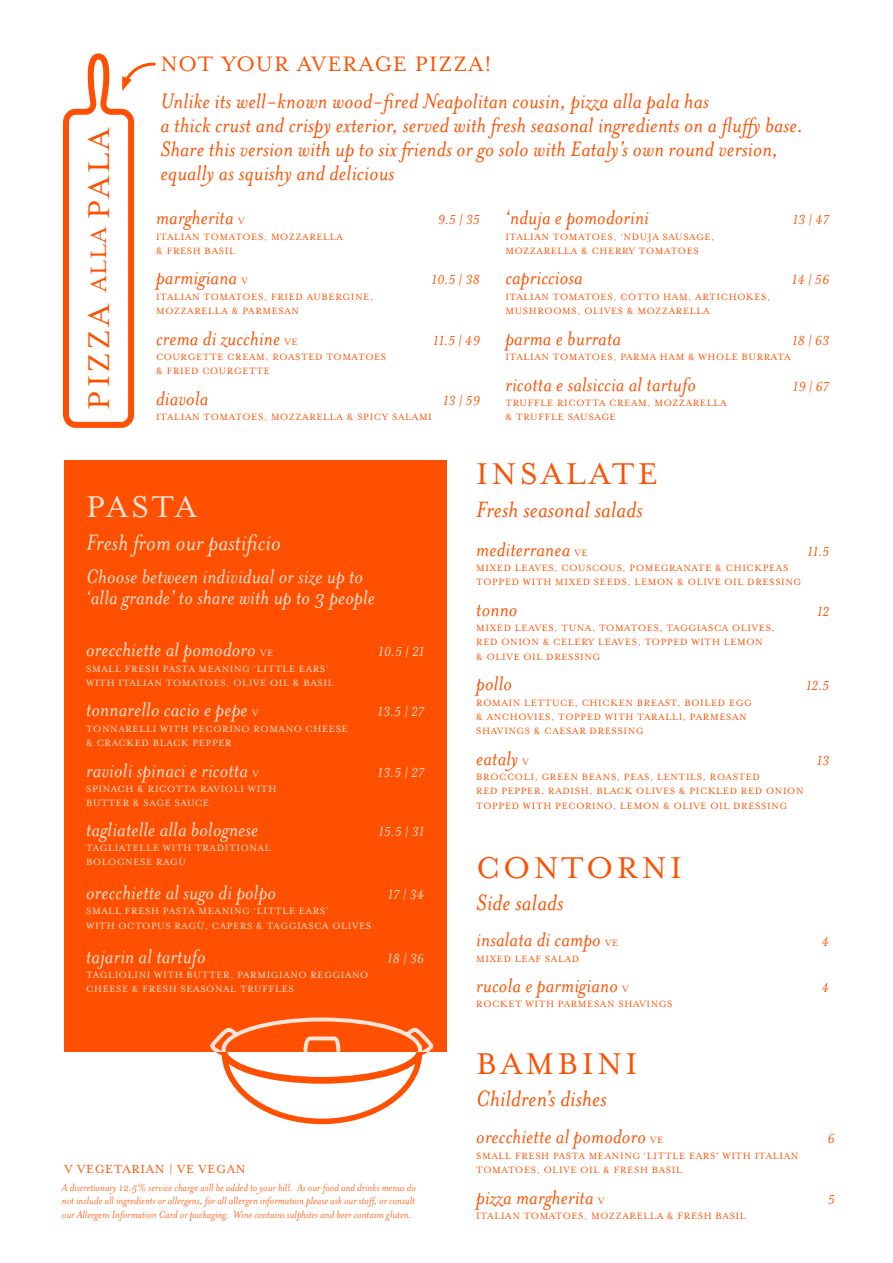
<style>
.page{position:relative;width:893px;height:1263px;background:#fff}
.page>*{position:absolute;margin:0;border:0;box-sizing:border-box;transform-origin:0 0}
.t1{font:34.5px "Mrs Eaves OT";letter-spacing:.1em;color:#fe5000}
.t2{font:34.5px "Mrs Eaves OT";letter-spacing:.065em;color:#ffe5d9}
.t3{font:italic 25.5px "Mrs Eaves OT";letter-spacing:.01em;color:#fe5000}
.t4{font:italic 25.5px "Mrs Eaves OT";letter-spacing:.01em;color:#ffe5d9}
.t5{font:italic 24px/24px "Mrs Eaves OT";letter-spacing:.01em;color:#fe5000}
.t6{font:24px "Mrs Eaves OT";letter-spacing:.05em;color:#fe5000}
.t7{font:italic 22.5px "Mrs Eaves OT";letter-spacing:.01em;color:#fe5000}
.t8{font:italic 22.5px/21px "Mrs Eaves OT";letter-spacing:.01em;color:#ffe5d9}
.t9{font:italic 15px "Mrs Eaves OT";letter-spacing:.01em;color:#fe5000}
.t10{font:italic 15px "Mrs Eaves OT";letter-spacing:.01em;color:#ffe5d9}
.t11{font:13.5px "Mrs Eaves OT";letter-spacing:.05em;color:#fe5000}
.t12{font:italic 12px/13.5px "Mrs Eaves OT";color:#fe6e2b;text-align:justify}
.t13{font:10.5px/14.2px "Mrs Eaves OT";letter-spacing:.06em;color:#fe5000}
.t14{font:10.5px/14.2px "Mrs Eaves OT";letter-spacing:.06em;color:#ffe5d9}
.s1{font-size:25.5px}
.s2{font-style:normal;font-size:10.5px}
</style>
<div class="page">
<div style="left:64px;top:461px;width:382px;height:591px;background:#fe5000"></div>
<svg style="left:210px;top:1017px;width:223px;height:108px"></svg>
<svg style="left:63px;top:53px;width:93px;height:375px"></svg>
<p class="t1" style="left:79px;top:410px;width:285px;rotate:-90deg">PIZZA <span class="s1">ALLA</span> PALA</p>
<p class="t6" style="left:161px;top:50px;width:333px">NOT YOUR AVERAGE PIZZA!</p>
<p class="t5" style="left:161px;top:89px;width:644px">Unlike its well-known wood-fired Neapolitan cousin, pizza alla pala has<br>a thick crust and crispy exterior, served with fresh seasonal ingredients on a fluffy base.<br>Share this version with up to six friends or go solo with Eataly’s own round version, equally as squishy and delicious</p>
<p class="t7" style="left:156px;top:205px;width:90px">margherita <span class="s2">V</span></p>
<p class="t9" style="left:438px;top:212px;width:44px">9.5 | 35</p>
<p class="t13" style="left:156px;top:229px;width:188px">ITALIAN TOMATOES, MOZZARELLA &amp; FRESH BASIL</p>
<p class="t7" style="left:156px;top:266px;width:93px">parmigiana <span class="s2">V</span></p>
<p class="t9" style="left:432px;top:272px;width:50px">10.5 | 38</p>
<p class="t13" style="left:156px;top:289px;width:219px">ITALIAN TOMATOES, FRIED AUBERGINE,<br>MOZZARELLA &amp; PARMESAN</p>
<p class="t7" style="left:156px;top:326px;width:143px">crema di zucchine <span class="s2">VE</span></p>
<p class="t9" style="left:433px;top:332px;width:48px">11.5 | 49</p>
<p class="t13" style="left:156px;top:350px;width:232px">COURGETTE CREAM, ROASTED TOMATOES &amp; FRIED COURGETTE</p>
<p class="t7" style="left:156px;top:386px;width:54px">diavola</p>
<p class="t9" style="left:443px;top:392px;width:38px">13 | 59</p>
<p class="t13" style="left:156px;top:410px;width:277px">ITALIAN TOMATOES, MOZZARELLA &amp; SPICY SALAMI</p>
<p class="t7" style="left:505px;top:205px;width:145px">‘nduja e pomodorini</p>
<p class="t9" style="left:793px;top:212px;width:38px">13 | 47</p>
<p class="t13" style="left:505px;top:229px;width:211px">ITALIAN TOMATOES, ‘NDUJA SAUSAGE,<br>MOZZARELLA &amp; CHERRY TOMATOES</p>
<p class="t7" style="left:505px;top:266px;width:79px">capricciosa</p>
<p class="t9" style="left:792px;top:272px;width:39px">14 | 56</p>
<p class="t13" style="left:505px;top:289px;width:266px">ITALIAN TOMATOES, COTTO HAM, ARTICHOKES,<br>MUSHROOMS, OLIVES &amp; MOZZARELLA</p>
<p class="t7" style="left:505px;top:326px;width:117px">parma e burrata</p>
<p class="t9" style="left:792px;top:332px;width:39px">18 | 63</p>
<p class="t13" style="left:505px;top:350px;width:287px">ITALIAN TOMATOES, PARMA HAM &amp; WHOLE BURRATA</p>
<p class="t7" style="left:505px;top:372px;width:192px">ricotta e salsiccia al tartufo</p>
<p class="t9" style="left:793px;top:378px;width:38px">19 | 67</p>
<p class="t13" style="left:505px;top:396px;width:223px">TRUFFLE RICOTTA CREAM, MOZZARELLA &amp; TRUFFLE SAUSAGE</p>
<p class="t2" style="left:86px;top:487px;width:112px">PASTA</p>
<p class="t4" style="left:86px;top:528px;width:196px">Fresh from our pastificio</p>
<p class="t8" style="left:86px;top:566px;width:290px">Choose between individual or size up to ‘alla grande’ to share with up to 3 people</p>
<p class="t8" style="left:86px;top:639px;width:189px">orecchiette al pomodoro <span class="s2">VE</span></p>
<p class="t10" style="left:378px;top:644px;width:47px">10.5 | 21</p>
<p class="t14" style="left:86px;top:661px;width:249px">SMALL FRESH PASTA MEANING ‘LITTLE EARS’<br>WITH ITALIAN TOMATOES, OLIVE OIL &amp; BASIL</p>
<p class="t8" style="left:86px;top:699px;width:174px">tonnarello cacio e pepe <span class="s2">V</span></p>
<p class="t10" style="left:378px;top:704px;width:48px">13.5 | 27</p>
<p class="t14" style="left:86px;top:721px;width:263px">TONNARELLI WITH PECORINO ROMANO CHEESE &amp; CRACKED BLACK PEPPER</p>
<p class="t8" style="left:86px;top:760px;width:174px">ravioli spinaci e ricotta <span class="s2">V</span></p>
<p class="t10" style="left:378px;top:764px;width:48px">13.5 | 27</p>
<p class="t14" style="left:86px;top:782px;width:192px">SPINACH &amp; RICOTTA RAVIOLI WITH<br>BUTTER &amp; SAGE SAUCE</p>
<p class="t8" style="left:86px;top:819px;width:174px">tagliatelle alla bolognese</p>
<p class="t10" style="left:378px;top:823px;width:47px">15.5 | 31</p>
<p class="t14" style="left:86px;top:841px;width:186px">TAGLIATELLE WITH TRADITIONAL<br>BOLOGNESE RAGÙ</p>
<p class="t8" style="left:86px;top:882px;width:192px">orecchiette al sugo di polpo</p>
<p class="t10" style="left:388px;top:886px;width:38px">17 | 34</p>
<p class="t14" style="left:86px;top:904px;width:287px">SMALL FRESH PASTA MEANING ‘LITTLE EARS’<br>WITH OCTOPUS RAGÙ, CAPERS &amp; TAGGIASCA OLIVES</p>
<p class="t8" style="left:86px;top:945px;width:121px">tajarin al tartufo</p>
<p class="t10" style="left:387px;top:950px;width:39px">18 | 36</p>
<p class="t14" style="left:86px;top:967px;width:284px">TAGLIOLINI WITH BUTTER, PARMIGIANO REGGIANO<br>CHEESE &amp; FRESH SEASONAL TRUFFLES</p>
<p class="t11" style="left:64px;top:1162px;width:182px">V VEGETARIAN | VE VEGAN</p>
<p class="t12" style="left:62px;top:1181px;width:356px">A discretionary 12.5% service charge will be added to your bill. As our food and drinks menus do not include all ingredients or allergens, for all allergen information please ask our staff, or consult our Allergens Information Card or packaging. Wine contains sulphites and beer contains gluten.</p>
<p class="t1" style="left:476px;top:454px;width:183px">INSALATE</p>
<p class="t3" style="left:476px;top:495px;width:168px">Fresh seasonal salads</p>
<p class="t7" style="left:476px;top:537px;width:113px">mediterranea <span class="s2">VE</span></p>
<p class="t9" style="left:807px;top:543px;width:23px">11.5</p>
<p class="t13" style="left:476px;top:561px;width:326px">MIXED LEAVES, COUSCOUS, POMEGRANATE &amp; CHICKPEAS<br>TOPPED WITH MIXED SEEDS, LEMON &amp; OLIVE OIL DRESSING</p>
<p class="t7" style="left:476px;top:597px;width:43px">tonno</p>
<p class="t9" style="left:817px;top:603px;width:14px">12</p>
<p class="t13" style="left:476px;top:621px;width:300px">MIXED LEAVES, TUNA, TOMATOES, TAGGIASCA OLIVES,<br>RED ONION &amp; CELERY LEAVES, TOPPED WITH LEMON<br>&amp; OLIVE OIL DRESSING</p>
<p class="t7" style="left:476px;top:671px;width:37px">pollo</p>
<p class="t9" style="left:806px;top:678px;width:25px">12.5</p>
<p class="t13" style="left:476px;top:695px;width:277px">ROMAIN LETTUCE, CHICKEN BREAST, BOILED EGG &amp; ANCHOVIES, TOPPED WITH TARALLI, PARMESAN<br>SHAVINGS &amp; CAESAR DRESSING</p>
<p class="t7" style="left:476px;top:746px;width:54px">eataly <span class="s2">V</span></p>
<p class="t9" style="left:817px;top:752px;width:14px">13</p>
<p class="t13" style="left:476px;top:770px;width:329px">BROCCOLI, GREEN BEANS, PEAS, LENTILS, ROASTED<br>RED PEPPER, RADISH, BLACK OLIVES &amp; PICKLED RED ONION<br>TOPPED WITH PECORINO, LEMON &amp; OLIVE OIL DRESSING</p>
<p class="t1" style="left:476px;top:847px;width:207px">CONTORNI</p>
<p class="t3" style="left:476px;top:888px;width:89px">Side salads</p>
<p class="t7" style="left:476px;top:927px;width:144px">insalata di campo <span class="s2">VE</span></p>
<p class="t9" style="left:822px;top:933px;width:9px">4</p>
<p class="t13" style="left:476px;top:951px;width:105px">MIXED LEAF SALAD</p>
<p class="t7" style="left:476px;top:973px;width:154px">rucola e parmigiano <span class="s2">V</span></p>
<p class="t9" style="left:822px;top:979px;width:9px">4</p>
<p class="t13" style="left:476px;top:997px;width:198px">ROCKET WITH PARMESAN SHAVINGS</p>
<p class="t1" style="left:476px;top:1044px;width:163px">BAMBINI</p>
<p class="t3" style="left:476px;top:1085px;width:132px">Children’s dishes</p>
<p class="t7" style="left:476px;top:1124px;width:189px">orecchiette al pomodoro <span class="s2">VE</span></p>
<p class="t9" style="left:827px;top:1131px;width:9px">6</p>
<p class="t13" style="left:476px;top:1148px;width:324px">SMALL FRESH PASTA MEANING ‘LITTLE EARS’ WITH ITALIAN<br>TOMATOES, OLIVE OIL &amp; FRESH BASIL</p>
<p class="t7" style="left:476px;top:1185px;width:130px">pizza margherita <span class="s2">V</span></p>
<p class="t9" style="left:828px;top:1191px;width:8px">5</p>
<p class="t13" style="left:476px;top:1209px;width:271px">ITALIAN TOMATOES, MOZZARELLA &amp; FRESH BASIL</p>
</div>
